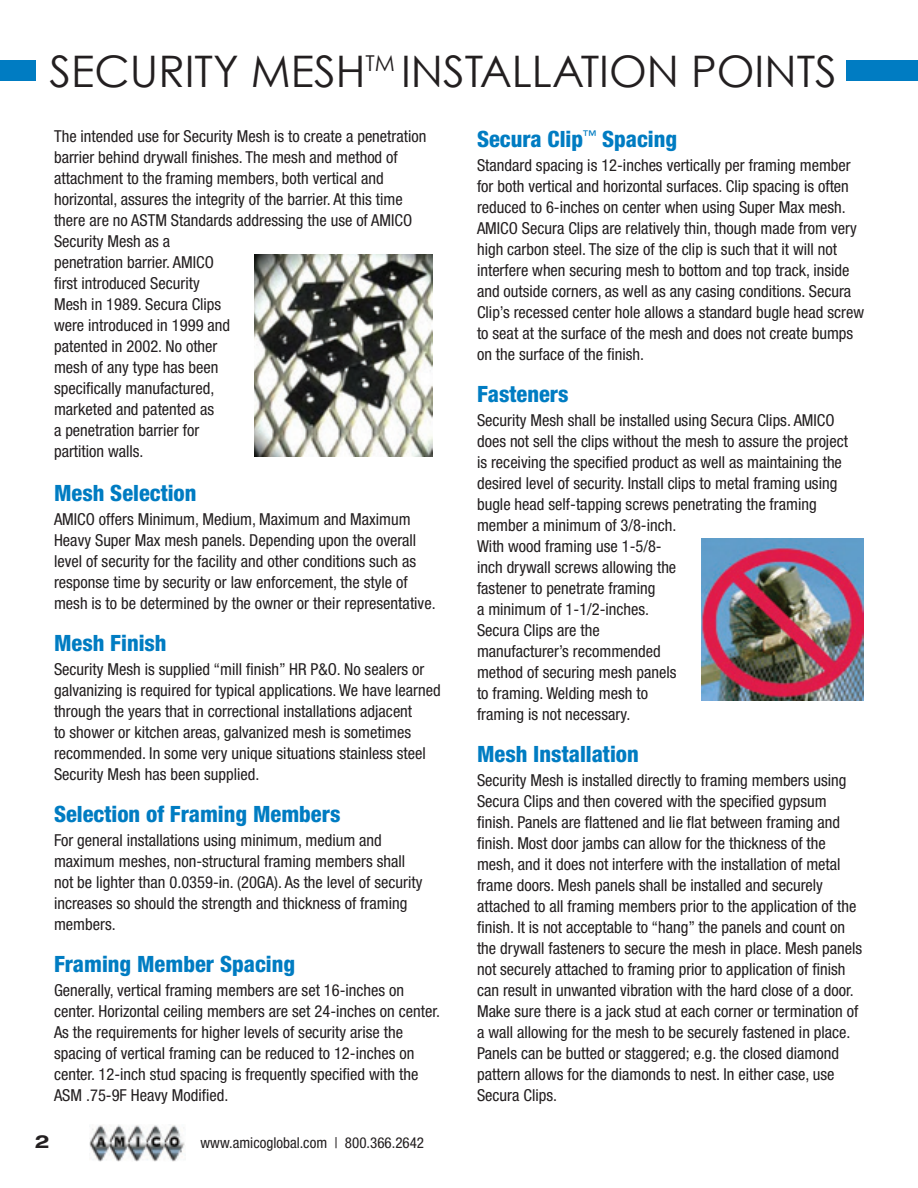
<style>
.page{position:relative;width:918px;height:1188px;background:#fff}
.page>*{position:absolute;margin:0;border:0;box-sizing:border-box;transform-origin:0 0}
.t1{font:43.5px "Century Gothic";color:#231f20}
.t2{font:800 condensed 22.5px "Helvetica Neue";color:#007cc2}
.t3{font:700 expanded 18px "Helvetica Neue";color:#231f20}
.t4{font:condensed 16.5px/21px "Helvetica Neue";color:#231f20}
.t5{font:condensed 15px "Helvetica Neue";color:#231f20}
</style>
<div class="page">
<div style="left:846px;top:60px;width:72px;height:21px;background:#007cc2"></div>
<div style="left:0;top:60px;width:36px;height:21px;background:#007cc2"></div>
<img style="left:255px;top:255px;width:177px;height:202px">
<img style="left:701px;top:538px;width:163px;height:162px">
<img style="left:90px;top:1124px;width:95px;height:38px">
<h1 class="t1" style="left:50px;top:44px;width:789px">SECURITY MESH<sup>TM</sup> INSTALLATION POINTS</h1>
<p class="t4" style="left:54px;top:126px;width:374px">The intended use for Security Mesh is to create a penetration barrier behind drywall finishes. The mesh and method of attachment to the framing members, both vertical and horizontal, assures the integrity of the barrier. At this time there are no ASTM Standards addressing the use of AMICO Security Mesh as a<br>penetration barrier. AMICO<br>first introduced Security<br>Mesh in 1989. Secura Clips<br>were introduced in 1999 and<br>patented in 2002. No other<br>mesh of any type has been<br>specifically manufactured,<br>marketed and patented as<br>a penetration barrier for<br>partition walls.</p>
<h2 class="t2" style="left:54px;top:479px;width:144px">Mesh Selection</h2>
<p class="t4" style="left:54px;top:508px;width:383px">AMICO offers Minimum, Medium, Maximum and Maximum Heavy Super Max mesh panels. Depending upon the overall level of security for the facility and other conditions such as response time by security or law enforcement, the style of mesh is to be determined by the owner or their representative.</p>
<h2 class="t2" style="left:54px;top:629px;width:114px">Mesh Finish</h2>
<p class="t4" style="left:54px;top:658px;width:388px">Security Mesh is supplied “mill finish” HR P&amp;O. No sealers or galvanizing is required for typical applications. We have learned through the years that in correctional installations adjacent<br>to shower or kitchen areas, galvanized mesh is sometimes recommended. In some very unique situations stainless steel Security Mesh has been supplied.</p>
<h2 class="t2" style="left:54px;top:800px;width:288px">Selection of Framing Members</h2>
<p class="t4" style="left:54px;top:829px;width:370px">For general installations using minimum, medium and maximum meshes, non-structural framing members shall not be lighter than 0.0359-in. (20GA). As the level of security increases so should the strength and thickness of framing members.</p>
<h2 class="t2" style="left:54px;top:950px;width:243px">Framing Member Spacing</h2>
<p class="t4" style="left:54px;top:979px;width:387px">Generally, vertical framing members are set 16-inches on center. Horizontal ceiling members are set 24-inches on center.<br>As the requirements for higher levels of security arise the spacing of vertical framing can be reduced to 12-inches on center. 12-inch stud spacing is frequently specified with the ASM .75-9F Heavy Modified.</p>
<p class="t3" style="left:35px;top:1130px;width:16px">2</p>
<p class="t5" style="left:201px;top:1134px;width:225px">www.amicoglobal.com | 800.366.2642</p>
<h2 class="t2" style="left:477px;top:125px;width:202px">Secura Clip<sup>™</sup> Spacing</h2>
<p class="t4" style="left:477px;top:155px;width:389px">Standard spacing is 12-inches vertically per framing member for both vertical and horizontal surfaces. Clip spacing is often reduced to 6-inches on center when using Super Max mesh.<br>AMICO Secura Clips are relatively thin, though made from very high carbon steel. The size of the clip is such that it will not interfere when securing mesh to bottom and top track, inside and outside corners, as well as any casing conditions. Secura Clip’s recessed center hole allows a standard bugle head screw to seat at the surface of the mesh and does not create bumps on the surface of the finish.</p>
<h2 class="t2" style="left:477px;top:380px;width:93px">Fasteners</h2>
<p class="t4" style="left:477px;top:410px;width:372px">Security Mesh shall be installed using Secura Clips. AMICO does not sell the clips without the mesh to assure the project is receiving the specified product as well as maintaining the desired level of security. Install clips to metal framing using bugle head self-tapping screws penetrating the framing member a minimum of 3/8-inch.<br>With wood framing use 1-5/8-<br>inch drywall screws allowing the<br>fastener to penetrate framing<br>a minimum of 1-1/2-inches.<br>Secura Clips are the<br>manufacturer’s recommended<br>method of securing mesh panels<br>to framing. Welding mesh to<br>framing is not necessary.</p>
<h2 class="t2" style="left:477px;top:740px;width:163px">Mesh Installation</h2>
<p class="t4" style="left:477px;top:770px;width:387px">Security Mesh is installed directly to framing members using Secura Clips and then covered with the specified gypsum finish. Panels are flattened and lie flat between framing and finish. Most door jambs can allow for the thickness of the mesh, and it does not interfere with the installation of metal frame doors. Mesh panels shall be installed and securely attached to all framing members prior to the application of the finish. It is not acceptable to “hang” the panels and count on the drywall fasteners to secure the mesh in place. Mesh panels not securely attached to framing prior to application of finish can result in unwanted vibration with the hard close of a door.<br>Make sure there is a jack stud at each corner or termination of a wall allowing for the mesh to be securely fastened in place.<br>Panels can be butted or staggered; e.g. the closed diamond pattern allows for the diamonds to nest. In either case, use Secura Clips.</p>
</div>
